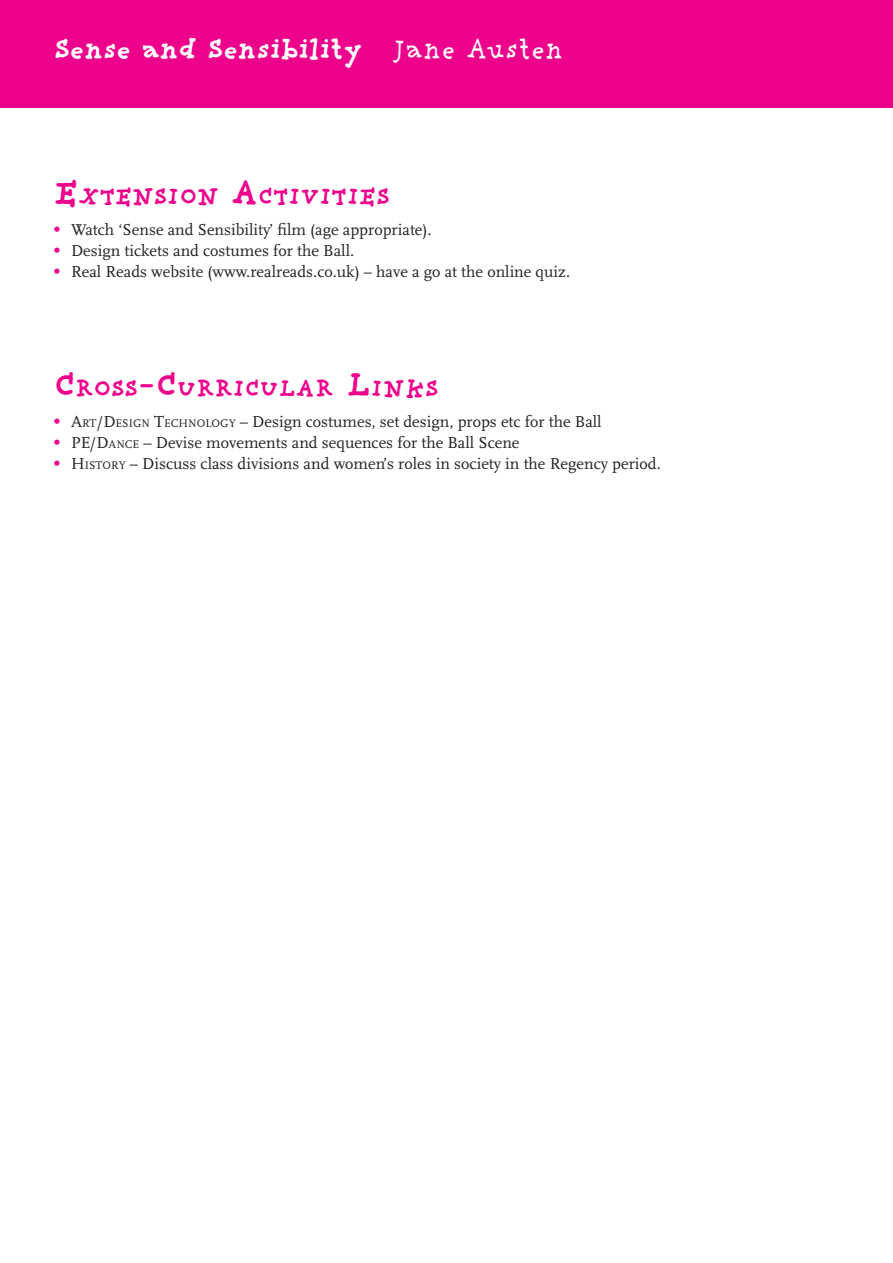
<style>
.page{position:relative;width:893px;height:1263px;background:#fff}
.page>*{position:absolute;margin:0;border:0;box-sizing:border-box;transform-origin:0 0}
.t1{font:700 30px "Providence";color:#fff}
.Main_pink_heading{font:700 25.2px "Providence";color:#ed028c}
.bulleted_pink_main_t{font:16.5px "Scala";color:#231f20}
.s1{font-weight:400}
.s2{font-size:36px}
.s3{font-weight:700;color:#ed028c}
.s4{font-style:inherit}
.s5{font-size:11.55px}
</style>
<div class="page">
<div style="left:0;top:0;width:893px;height:108px;background:#ed028c"></div>
<p class="t1" style="left:54px;top:31px;width:511px">Sense and Sensibility <span class="s1">Jane Austen</span></p>
<p class="Main_pink_heading" style="left:54px;top:182px;width:337px"><span class="s2">E</span>XTENSION <span class="s2">A</span> CTIVITIES</p>
<p class="bulleted_pink_main_t" style="left:54px;top:220px;width:379px"><span class="s3">•</span> Watch ‘Sense and Sensibility’ film (age appropriate).</p>
<p class="bulleted_pink_main_t" style="left:54px;top:241px;width:302px"><span class="s3">•</span> Design tickets and costumes for the Ball.</p>
<p class="bulleted_pink_main_t" style="left:54px;top:262px;width:518px"><span class="s3">•</span> Real Reads website (www.realreads.co.uk) – have a go at the online quiz.</p>
<p class="Main_pink_heading" style="left:54px;top:374px;width:386px"><span class="s2">C</span> ROSS<span class="s2">-C</span>URRICULAR <span class="s2">L</span>INKS</p>
<p class="bulleted_pink_main_t" style="left:54px;top:412px;width:549px"><span class="s3">•</span> <span class="s4">A</span><span class="s5">RT</span><span class="s4">/D</span> <span class="s5">ESIGN</span> <span class="s4">T</span><span class="s5">ECHNOLOGY</span> – Design costumes, set design, props etc for the Ball</p>
<p class="bulleted_pink_main_t" style="left:54px;top:433px;width:467px"><span class="s3">•</span> <span class="s4">PE/D</span><span class="s5">ANCE</span> – Devise movements and sequences for the Ball Scene</p>
<p class="bulleted_pink_main_t" style="left:54px;top:454px;width:608px"><span class="s3">•</span> <span class="s4">H</span> <span class="s5">ISTORY</span> – Discuss class divisions and women’s roles in society in the Regency period.</p>
</div>
